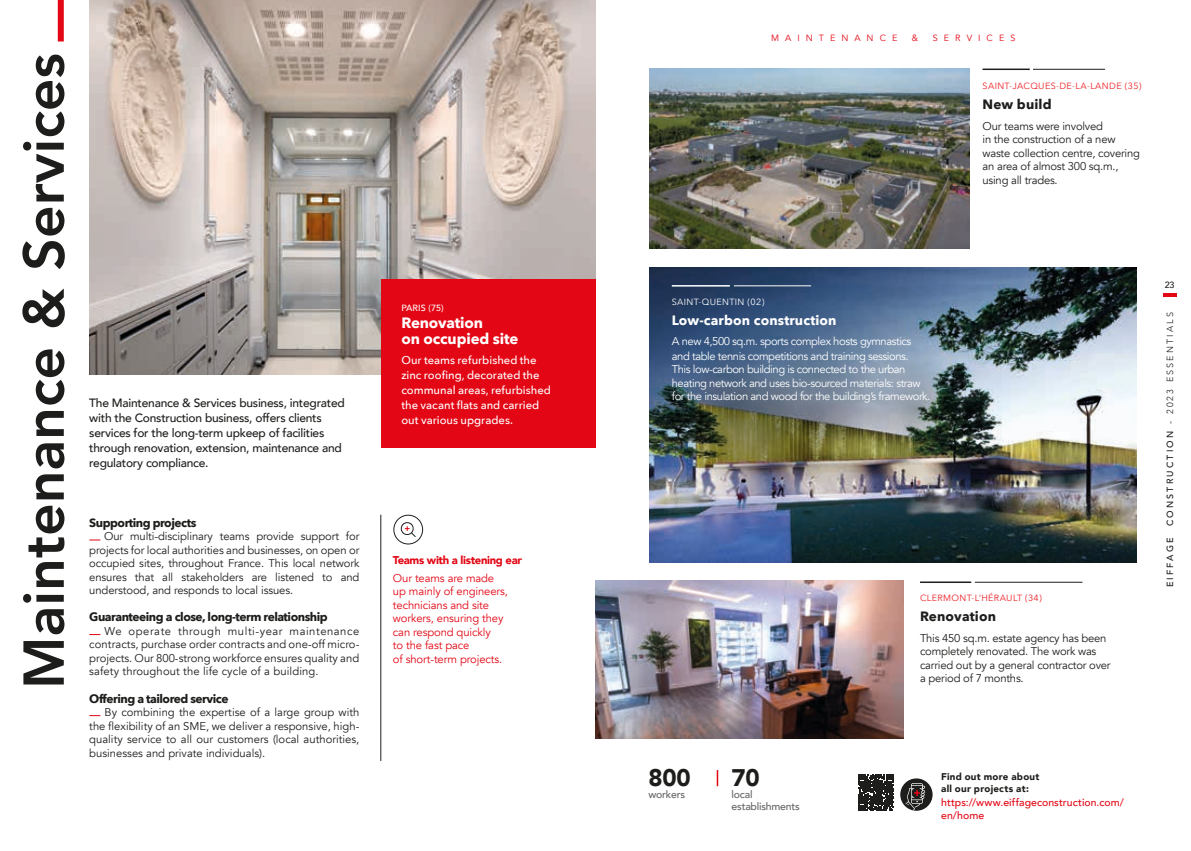
<style>
.page{position:relative;width:1191px;height:851px;background:#fff}
.page>*{position:absolute;margin:0;border:0;box-sizing:border-box;transform-origin:0 0}
.t1{font:800 57px "Avenir";color:#1d1d1b}
.t2{font:900 24px "Avenir";color:#1d1d1b}
.t3{font:700 15px/16.5px "Avenir Next";letter-spacing:-.01em;color:#fff}
.t4{font:700 13.5px "Avenir Next";letter-spacing:.01em;color:#fff}
.t5{font:700 13.5px "Avenir Next";letter-spacing:.01em;color:#1d1d1b}
.t6{font:500 12px/15px "Avenir";letter-spacing:-.02em;color:#1d1d1b}
.t7{font:700 12px "Avenir Next";letter-spacing:-.04em;color:#1d1d1b}
.t8{font:11.25px/13.5px "Avenir";letter-spacing:-.02em;color:#1d1d1b;text-align:justify}
.t9{font:11.25px/13.6px "Avenir";letter-spacing:-.04em;color:#fff}
.t10{font:11.25px/13.5px "Avenir";letter-spacing:-.01em;color:#e30614}
.t11{font:500 11.25px/15px "Avenir Next";color:#fff}
.t12{font:900 11.25px "Avenir";letter-spacing:-.03em;color:#e30614}
.t13{font:500 10.5px/13.5px "Avenir";letter-spacing:.005em;color:#e30614}
.t14{font:500 10.5px/12px "Avenir";letter-spacing:-.02em;color:#646463}
.t15{font:900 9.75px/12px "Avenir";letter-spacing:.03em;color:#1d1d1b}
.t16{font:9px "Avenir Next";letter-spacing:.04em;color:#ee1d23}
.t17{font:300 9px "Avenir";letter-spacing:.24em;color:#1d1d1b}
.t18{font:9px "Avenir";letter-spacing:.67em;color:#e30614}
.t19{font:9px "Avenir Next";letter-spacing:.04em;color:#fff}
.t20{font:500 9px "Avenir";letter-spacing:.01em;color:#fff}
.t21{font:500 9px "Avenir";letter-spacing:.24em;color:#1d1d1b}
.s1{font-weight:500}
</style>
<div class="page">
<img style="left:89px;top:0;width:506px;height:374px">
<hr style="left:380px;top:514px;width:1px;height:246px;background:#1d1d1b">
<div style="left:381px;top:280px;width:214px;height:168px;background:#e30614"></div>
<div style="left:900px;top:778px;width:32px;height:32px;background:#1d1d1b;border-radius:50%"></div>
<svg style="left:905px;top:782px;width:20px;height:28px"></svg>
<svg style="left:393px;top:514px;width:30px;height:30px"></svg>
<svg style="left:716px;top:770px;width:2px;height:16px"></svg>
<img style="left:649px;top:69px;width:320px;height:180px">
<img style="left:595px;top:581px;width:309px;height:157px">
<img style="left:649px;top:267px;width:488px;height:295px">
<hr style="left:734px;top:285px;width:77px;height:1px;background:#fff">
<hr style="left:672px;top:285px;width:58px;height:1px;background:#fff">
<hr style="left:1033px;top:69px;width:72px;height:1px;background:#1d1d1b">
<hr style="left:982px;top:69px;width:47px;height:1px;background:#1d1d1b">
<hr style="left:974px;top:582px;width:108px;height:1px;background:#1d1d1b">
<hr style="left:920px;top:581px;width:51px;height:2px;background:#1d1d1b">
<svg style="left:858px;top:774px;width:35px;height:36px"></svg>
<svg style="left:57px;top:0;width:7px;height:42px"></svg>
<img style="left:663px;top:349px;width:133px;height:132px;border-radius:50%">
<img style="left:700px;top:372px;width:132px;height:132px;border-radius:50%">
<svg style="left:700px;top:271px;width:187px;height:188px;background:#405875"></svg>
<svg style="left:763px;top:293px;width:188px;height:188px;background:#60799a"></svg>
<img style="left:863px;top:357px;width:104px;height:104px;border-radius:50%">
<img style="left:752px;top:351px;width:143px;height:143px;border-radius:50%">
<svg style="left:1163px;top:293px;width:13px;height:3px"></svg>
<h1 class="t1" style="left:0;top:689px;width:637px;rotate:-90deg">Maintenance &amp; Services</h1>
<p class="t6" style="left:89px;top:394px;width:257px">The Maintenance &amp; Services business, integrated with the Construction business, offers clients services for the long-term upkeep of facilities through renovation, extension, maintenance and regulatory compliance.</p>
<p class="t7" style="left:89px;top:512px;width:108px">Supporting projects</p>
<p class="t8" style="left:89px;top:530px;width:272px;text-indent:15px">Our multi-disciplinary teams provide support for projects for local authorities and businesses, on open or occupied sites, throughout France. This local network ensures that all stakeholders are listened to and understood, and responds to local issues.</p>
<p class="t7" style="left:89px;top:606px;width:240px">Guaranteeing a close, long-term relationship</p>
<p class="t8" style="left:89px;top:624px;width:272px;text-indent:15px">We operate through multi-year maintenance contracts, purchase order contracts and one-off micro&shy;projects. Our 800-strong workforce ensures quality and safety throughout the life cycle of a building.</p>
<p class="t7" style="left:89px;top:687px;width:141px">Offering a tailored service</p>
<p class="t8" style="left:89px;top:705px;width:272px;text-indent:15px">By combining the expertise of a large group with the flexibility of an SME, we deliver a responsive, high&shy;quality service to all our customers (local authorities, businesses and private individuals).</p>
<p class="t20" style="left:401px;top:300px;width:44px">PARIS (75)</p>
<h3 class="t3" style="left:401px;top:314px;width:118px">Renovation<br>on occupied site</h3>
<p class="t11" style="left:401px;top:351px;width:151px">Our teams refurbished the zinc roofing, decorated the communal areas, refurbished the vacant flats and carried out various upgrades.</p>
<p class="t12" style="left:393px;top:550px;width:131px">Teams with a listening ear</p>
<p class="t10" style="left:393px;top:571px;width:117px">Our teams are made up mainly of engineers, technicians and site workers, ensuring they can respond quickly<br>to the fast pace<br>of short-term projects.</p>
<p class="t18" style="left:771px;top:33px;width:128px">MAINTENANCE</p>
<p class="t18" style="left:912px;top:33px;width:8px">&amp;</p>
<p class="t18" style="left:933px;top:33px;width:84px">SERVICES</p>
<p class="t16" style="left:982px;top:78px;width:161px">SAINT-JACQUES-DE-LA-LANDE (35)</p>
<p class="t5" style="left:982px;top:92px;width:71px">New build</p>
<p class="t8" style="left:982px;top:119px;width:159px;text-align:left">Our teams were involved<br>in the construction of a new waste collection centre, covering an area of almost 300 sq.m., using all trades.</p>
<p class="t19" style="left:672px;top:294px;width:94px">SAINT-QUENTIN (02)</p>
<p class="t4" style="left:672px;top:308px;width:166px">Low-carbon construction</p>
<p class="t9" style="left:672px;top:335px;width:260px">A new 4,500 sq.m. sports complex hosts gymnastics and table tennis competitions and training sessions.<br>This low-carbon building is connected to the urban heating network and uses bio-sourced materials: straw for the insulation and wood for the building’s framework.</p>
<p class="t16" style="left:920px;top:590px;width:123px">CLERMONT-L’HÉRAULT (34)</p>
<p class="t5" style="left:920px;top:604px;width:77px">Renovation</p>
<p class="t8" style="left:920px;top:631px;width:192px;text-align:left">This 450 sq.m. estate agency has been completely renovated. The work was carried out by a general contractor over</p>
<h2 class="t2" style="left:648px;top:757px;width:44px">800</h2>
<p class="t14" style="left:648px;top:787px;width:38px">workers</p>
<h2 class="t2" style="left:731px;top:757px;width:30px">70</h2>
<p class="t14" style="left:731px;top:787px;width:70px">local establishments</p>
<p class="t8" style="left:920px;top:671px;width:105px">a period of 7 months.</p>
<p class="t15" style="left:941px;top:770px;width:100px">Find out more about all our projects at:</p>
<p class="t13" style="left:941px;top:794px;width:184px">https://www.eiffageconstruction.com/ en/home</p>
<p class="t21" style="left:1164px;top:277px;width:11px">23</p>
<p class="t17" style="left:1164px;top:526px;width:216px;rotate:-90deg"><span class="s1">CONSTRUCTION</span> - 2023 ESSENTIALS</p>
<p class="t21" style="left:1162px;top:587px;width:51px;rotate:-90deg">EIFFAGE</p>
</div>
